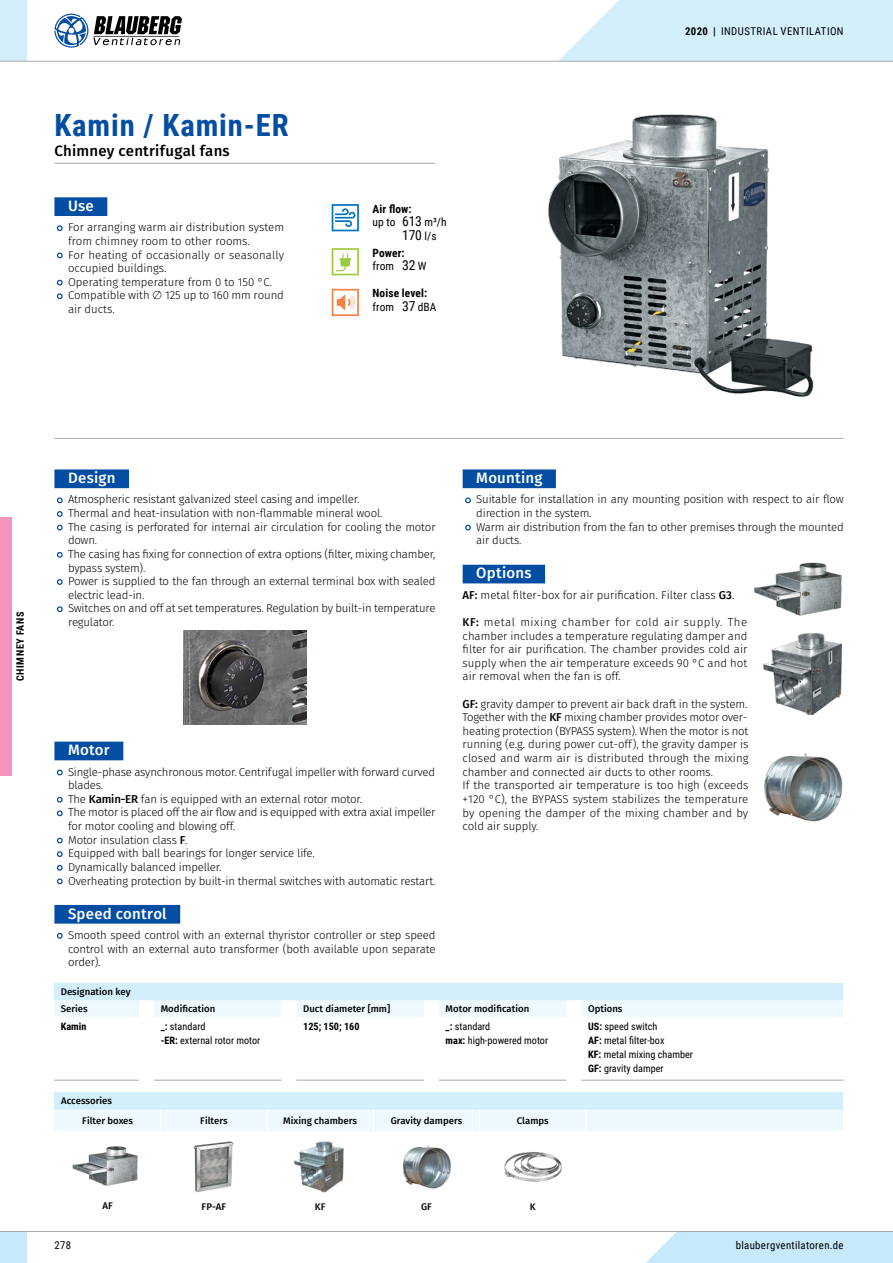
<style>
.page{position:relative;width:893px;height:1263px;background:#fff}
.page>*{position:absolute;margin:0;border:0;box-sizing:border-box;transform-origin:0 0}
.t1{font:700 30.6px "Roboto Condensed";letter-spacing:.03em;color:#034ea2}
.t2{font:500 15px "Fira Sans";letter-spacing:.015em;color:#fff}
.t3{font:500 15px "Fira Sans";letter-spacing:.015em;color:#000}
.t4{font:13.65px "Roboto Condensed";color:#000}
.t5{font:300 11.4px/13.6px "Fira Sans";letter-spacing:-.015em;color:#000}
.t6{font:700 11.4px/13.6px "Roboto Condensed";letter-spacing:.01em;color:#000}
.t7{font:10.8px "Roboto Condensed";letter-spacing:.035em;color:#000}
.t8{font:10.2px/14px "Roboto Condensed";color:#000}
.t9{font:700 10.2px "Roboto Condensed";color:#000}
.t10{font:700 10.2px "Roboto Condensed";letter-spacing:.055em;color:#000}
.t11{font:500 9.6px/17px "Fira Sans";color:#000}
.s1{font-weight:400}
.s2{font-weight:400;font-size:13.65px}
.s3{font-size:11.4px}
.s4{font-weight:700}
.s5{font-weight:500}
</style>
<div class="page">
<div style="left:0;top:517px;width:12px;height:259px;background:#f494be"></div>
<img style="left:548px;top:114px;width:266px;height:283px">
<hr style="left:54px;top:163px;width:381px;height:1px;background:#a7a9ac">
<div style="left:54px;top:197px;width:53px;height:19px;background:#034ea2"></div>
<svg style="left:56px;top:225px;width:7px;height:7px"></svg>
<svg style="left:56px;top:252px;width:7px;height:7px"></svg>
<svg style="left:56px;top:279px;width:7px;height:7px"></svg>
<svg style="left:56px;top:293px;width:7px;height:7px"></svg>
<div style="left:54px;top:469px;width:75px;height:19px;background:#034ea2"></div>
<div style="left:54px;top:742px;width:69px;height:18px;background:#034ea2"></div>
<div style="left:54px;top:905px;width:126px;height:19px;background:#034ea2"></div>
<svg style="left:56px;top:497px;width:7px;height:7px"></svg>
<svg style="left:57px;top:511px;width:6px;height:6px"></svg>
<svg style="left:56px;top:524px;width:7px;height:7px"></svg>
<svg style="left:56px;top:551px;width:7px;height:7px"></svg>
<svg style="left:57px;top:579px;width:6px;height:6px"></svg>
<svg style="left:56px;top:606px;width:7px;height:7px"></svg>
<svg style="left:56px;top:769px;width:7px;height:7px"></svg>
<svg style="left:56px;top:796px;width:7px;height:7px"></svg>
<svg style="left:56px;top:810px;width:7px;height:7px"></svg>
<svg style="left:56px;top:837px;width:7px;height:7px"></svg>
<svg style="left:56px;top:851px;width:7px;height:6px"></svg>
<svg style="left:56px;top:864px;width:7px;height:21px"></svg>
<svg style="left:56px;top:933px;width:7px;height:6px"></svg>
<img style="left:184px;top:630px;width:122px;height:94px">
<div style="left:463px;top:469px;width:93px;height:19px;background:#034ea2"></div>
<div style="left:463px;top:565px;width:82px;height:18px;background:#034ea2"></div>
<svg style="left:465px;top:497px;width:6px;height:7px"></svg>
<svg style="left:465px;top:524px;width:6px;height:7px"></svg>
<hr style="left:54px;top:438px;width:790px;height:1px;background:#a7a9ac">
<svg style="left:54px;top:1079px;width:790px;height:1px"></svg>
<svg style="left:54px;top:983px;width:789px;height:34px;background:#e0f4fd"></svg>
<hr style="left:54px;top:1080px;width:85px;height:1px;background:#a7a9ac">
<hr style="left:154px;top:1080px;width:127px;height:1px;background:#a7a9ac">
<hr style="left:296px;top:1080px;width:128px;height:1px;background:#a7a9ac">
<hr style="left:439px;top:1080px;width:127px;height:1px;background:#a7a9ac">
<hr style="left:581px;top:1080px;width:263px;height:1px;background:#a7a9ac">
<img style="left:754px;top:562px;width:89px;height:54px">
<img style="left:763px;top:633px;width:79px;height:82px">
<img style="left:764px;top:753px;width:79px;height:69px">
<svg style="left:332px;top:204px;width:27px;height:27px"></svg>
<svg style="left:332px;top:248px;width:27px;height:27px"></svg>
<svg style="left:332px;top:289px;width:27px;height:27px"></svg>
<svg style="left:54px;top:1092px;width:790px;height:39px;background:#e1f4fd"></svg>
<hr style="left:266px;top:1109px;width:2px;height:22px;background:#fff">
<img style="left:72px;top:1146px;width:66px;height:40px">
<img style="left:193px;top:1141px;width:41px;height:52px">
<img style="left:293px;top:1141px;width:51px;height:52px">
<img style="left:402px;top:1145px;width:49px;height:44px">
<img style="left:504px;top:1152px;width:58px;height:30px">
<div style="left:646px;top:1232px;width:247px;height:31px;background:#c6eafb"></div>
<div style="left:0;top:1231px;width:27px;height:32px;background:#c6eafb"></div>
<hr style="left:0;top:1231px;width:893px;height:1px;background:#a7a9ac">
<div style="left:0;top:0;width:27px;height:61px;background:#d3effc"></div>
<hr style="left:0;top:61px;width:893px;height:1px;background:#a7a9ac">
<svg style="left:558px;top:0;width:335px;height:62px;background:#d6effa"></svg>
<svg style="left:54px;top:14px;width:128px;height:34px"></svg>
<h1 class="t1" style="left:54px;top:104px;width:236px">Kamin / Kamin-ER</h1>
<h2 class="t3" style="left:54px;top:141px;width:177px">Chimney centrifugal fans</h2>
<h2 class="t2" style="left:68px;top:195px;width:27px">Use</h2>
<p class="t5" style="left:68px;top:221px;width:218px">For arranging warm air distribution system from chimney room to other rooms.<br>For heating of occasionally or seasonally occupied buildings.<br>Operating temperature from 0 to 150 °C.<br>Compatible with ∅ 125 up to 160 mm round air ducts.</p>
<p class="t6" style="left:372px;top:201px;width:76px">Air flow:<br><span class="s1">up to</span> <span class="s2">613</span> <span class="s1">m³/h</span></p>
<p class="t4" style="left:402px;top:225px;width:36px">170 <span class="s3">l/s</span></p>
<p class="t6" style="left:372px;top:245px;width:56px">Power: <span class="s1">from</span> <span class="s2">32</span> <span class="s1">W</span></p>
<p class="t6" style="left:372px;top:286px;width:66px">Noise level: <span class="s1">from</span> <span class="s2">37</span> <span class="s1">dBA</span></p>
<p class="t7" style="left:685px;top:23px;width:160px"><span class="s4">2020 |</span> INDUSTRIAL VENTILATION</p>
<p class="t10" style="left:13px;top:681px;width:71px;rotate:-90deg">CHIMNEY FANS</p>
<h2 class="t2" style="left:68px;top:467px;width:49px">Design</h2>
<p class="t5" style="left:68px;top:493px;width:369px">Atmospheric resistant galvanized steel casing and impeller.<br>Thermal and heat-insulation with non-flammable mineral wool.<br>The casing is perforated for internal air circulation for cooling the motor down.<br>The casing has fixing for connection of extra options (filter, mixing chamber, bypass system).<br>Power is supplied to the fan through an external terminal box with sealed electric lead-in.<br>Switches on and off at set temperatures. Regulation by built-in temperature regulator.</p>
<h2 class="t2" style="left:68px;top:739px;width:43px">Motor</h2>
<p class="t5" style="left:68px;top:766px;width:369px">Single-phase asynchronous motor. Centrifugal impeller with forward curved blades.<br>The <span class="s5">Kamin-ER</span> fan is equipped with an external rotor motor.<br>The motor is placed off the air flow and is equipped with extra axial impeller for motor cooling and blowing off.<br>Motor insulation class <span class="s5">F</span>.<br>Equipped with ball bearings for longer service life.<br>Dynamically balanced impeller.<br>Overheating protection by built-in thermal switches with automatic restart.</p>
<h2 class="t2" style="left:68px;top:903px;width:100px">Speed control</h2>
<p class="t5" style="left:68px;top:929px;width:369px;text-align:justify">Smooth speed control with an external thyristor controller or step speed control with an external auto transformer (both available upon separate order).</p>
<h2 class="t2" style="left:476px;top:467px;width:68px">Mounting</h2>
<p class="t5" style="left:476px;top:493px;width:369px">Suitable for installation in any mounting position with respect to air flow direction in the system.<br>Warm air distribution from the fan to other premises through the mounted air ducts.</p>
<h2 class="t2" style="left:476px;top:563px;width:57px">Options</h2>
<p class="t5" style="left:463px;top:589px;width:273px"><span class="s5">AF:</span> metal filter-box for air purification. Filter class <span class="s5">G3</span>.</p>
<p class="t5" style="left:463px;top:616px;width:286px;text-align:justify"><span class="s5">KF:</span> metal mixing chamber for cold air supply. The chamber includes a temperature regulating damper and filter for air purification. The chamber provides cold air supply when the air temperature exceeds 90 °C and hot air removal when the fan is off.</p>
<p class="t5" style="left:463px;top:698px;width:287px"><span class="s5">GF:</span> gravity damper to prevent air back draft in the system.<br>Together with the <span class="s5">KF</span> mixing chamber provides motor over&shy;heating protection (BYPASS system). When the motor is not running (e.g. during power cut-off), the gravity damper is closed and warm air is distributed through the mixing chamber and connected air ducts to other rooms.<br>If the transported air temperature is too high (exceeds +120 °C), the BYPASS system stabilizes the temperature by opening the damper of the mixing chamber and by cold air supply.</p>
<p class="t11" style="left:61px;top:984px;width:71px">Designation key<br>Series</p>
<p class="t11" style="left:161px;top:1001px;width:56px">Modification</p>
<p class="t11" style="left:303px;top:1001px;width:89px">Duct diameter [mm]</p>
<p class="t11" style="left:446px;top:1001px;width:85px">Motor modification</p>
<p class="t11" style="left:588px;top:1001px;width:36px">Options</p>
<p class="t9" style="left:61px;top:1019px;width:27px">Kamin</p>
<p class="t8" style="left:161px;top:1019px;width:101px"><span class="s4">_:</span> standard<br><span class="s4">-ER:</span> external rotor motor</p>
<p class="t9" style="left:303px;top:1019px;width:58px">125; 150; 160</p>
<p class="t8" style="left:446px;top:1019px;width:104px"><span class="s4">_:</span> standard<br><span class="s4">max:</span> high-powered motor</p>
<p class="t8" style="left:588px;top:1019px;width:106px"><span class="s4">US:</span> speed switch<br><span class="s4">AF:</span> metal filter-box<br><span class="s4">KF:</span> metal mixing chamber<br><span class="s4">GF:</span> gravity damper</p>
<p class="t11" style="left:82px;top:1092px;width:53px;line-height:19.4px;text-indent:-21px">Accessories<br>Filter boxes</p>
<p class="t11" style="left:200px;top:1112px;width:29px">Filters</p>
<p class="t11" style="left:283px;top:1112px;width:75px">Mixing chambers</p>
<p class="t11" style="left:391px;top:1112px;width:73px">Gravity dampers</p>
<p class="t11" style="left:517px;top:1112px;width:33px">Clamps</p>
<p class="t11" style="left:102px;top:1198px;width:12px">AF</p>
<p class="t11" style="left:202px;top:1199px;width:26px">FP-AF</p>
<p class="t11" style="left:315px;top:1199px;width:12px">KF</p>
<p class="t11" style="left:421px;top:1199px;width:12px">GF</p>
<p class="t11" style="left:530px;top:1199px;width:7px">K</p>
<p class="t7" style="left:54px;top:1238px;width:18px">278</p>
<p class="t7" style="left:736px;top:1238px;width:109px">blaubergventilatoren.de</p>
</div>
